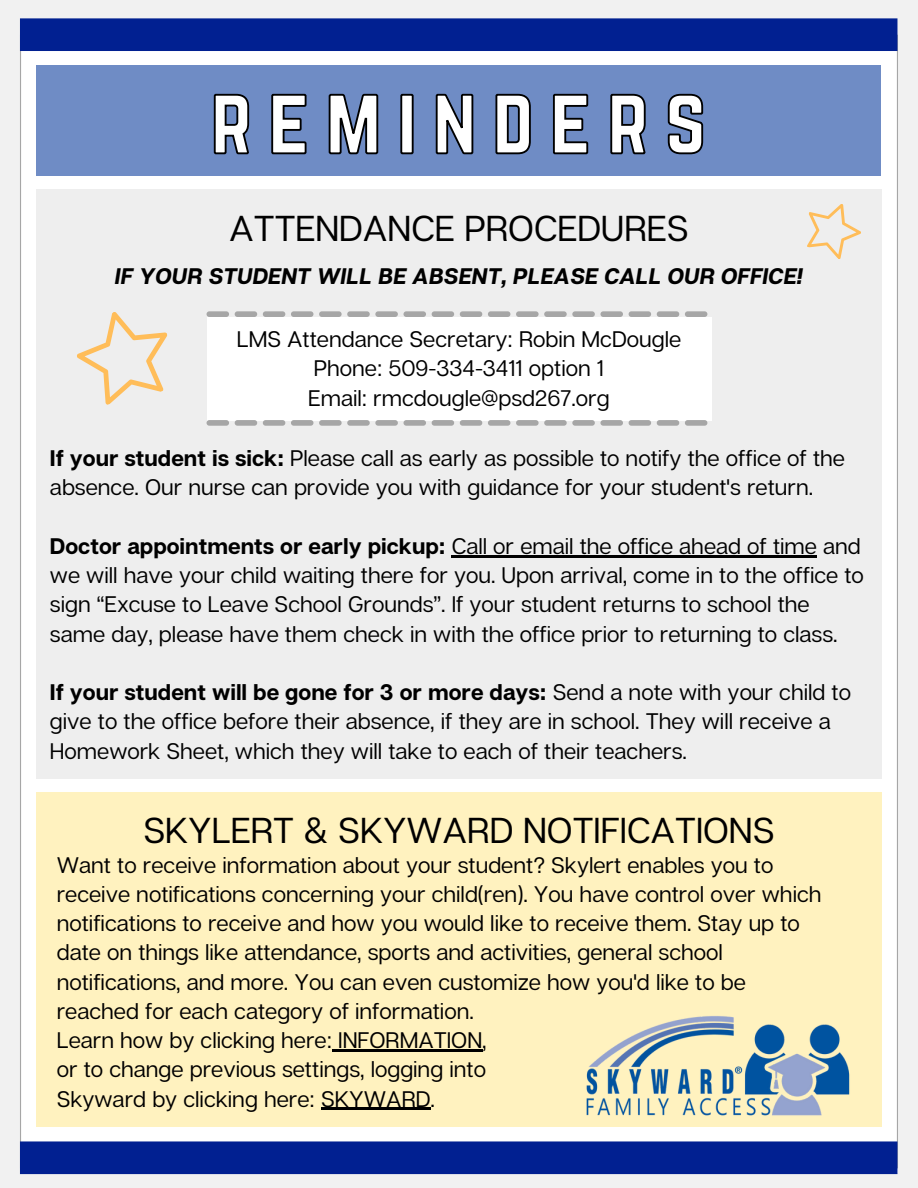
<style>
.page{position:relative;width:918px;height:1188px;background:#f1f1f1}
.page>*{position:absolute;margin:0;border:0;box-sizing:border-box;transform-origin:0 0}
.t1{font:83.7px "Norwester";letter-spacing:.185em;color:#fff}
.t2{font:36px "Articulat CF";color:#000}
.t3{font:22.5px/29.2px "Articulat CF";color:#000}
.t4{font:italic 700 22.5px "Articulat CF";color:#000}
.s1{font-weight:700}
</style>
<div class="page">
<div style="left:20px;top:35px;width:877px;height:1138px;background:#fff"></div>
<hr style="left:897px;top:35px;width:1px;height:1133px;background:#a6a6a6">
<hr style="left:20px;top:35px;width:1px;height:1133px;background:#a6a6a6">
<div style="left:20px;top:18px;width:877px;height:33px;background:#012091"></div>
<div style="left:36px;top:65px;width:845px;height:110px;background:#6f8cc5"></div>
<div style="left:36px;top:190px;width:846px;height:589px;background:#eee"></div>
<div style="left:207px;top:317px;width:504px;height:103px;background:#fff"></div>
<svg style="left:207px;top:311px;width:500px;height:6px"></svg>
<svg style="left:207px;top:420px;width:500px;height:6px"></svg>
<svg style="left:77px;top:312px;width:91px;height:93px"></svg>
<svg style="left:807px;top:204px;width:54px;height:55px"></svg>
<div style="left:36px;top:792px;width:846px;height:335px;background:#fff2bf"></div>
<div style="left:20px;top:1141px;width:877px;height:33px;background:#012091"></div>
<hr style="left:452px;top:555px;width:365px;height:2px;background:#000">
<img style="left:586px;top:1016px;width:264px;height:100px">
<hr style="left:332px;top:1049px;width:150px;height:3px;background:#000">
<hr style="left:321px;top:1108px;width:110px;height:2px;background:#000">
<svg style="left:213px;top:93px;width:491px;height:62px"></svg>
<h1 class="t1" style="left:211px;top:70px;width:497px">REMINDERS</h1>
<h2 class="t2" style="left:229px;top:206px;width:461px">ATTENDANCE PROCEDURES</h2>
<p class="t4" style="left:115px;top:262px;width:690px">IF YOUR STUDENT WILL BE ABSENT, PLEASE CALL OUR OFFICE!</p>
<p class="t3" style="left:237px;top:324px;width:446px;text-align:center">LMS Attendance Secretary: Robin McDougle<br>Phone: 509-334-3411 option 1<br>Email: rmcdougle@psd267.org</p>
<p class="t3" style="left:50px;top:443px;width:797px"><span class="s1">If your student is sick:</span> Please call as early as possible to notify the office of the absence. Our nurse can provide you with guidance for your student's return.</p>
<p class="t3" style="left:50px;top:531px;width:815px"><span class="s1">Doctor appointments or early pickup:</span> Call or email the office ahead of time and we will have your child waiting there for you. Upon arrival, come in to the office to sign “Excuse to Leave School Grounds”. If your student returns to school the same day, please have them check in with the office prior to returning to class.</p>
<p class="t3" style="left:50px;top:677px;width:803px"><span class="s1">If your student will be gone for 3 or more days:</span> Send a note with your child to give to the office before their absence, if they are in school. They will receive a<br>Homework Sheet, which they will take to each of their teachers.</p>
<h2 class="t2" style="left:143px;top:807px;width:633px">SKYLERT &amp; SKYWARD NOTIFICATIONS</h2>
<p class="t3" style="left:57px;top:850px;width:766px">Want to receive information about your student? Skylert enables you to receive notifications concerning your child(ren). You have control over which notifications to receive and how you would like to receive them. Stay up to date on things like attendance, sports and activities, general school notifications, and more. You can even customize how you'd like to be reached for each category of information.<br>Learn how by clicking here: INFORMATION,<br>or to change previous settings, logging into<br>Skyward by clicking here: SKYWARD.</p>
</div>
